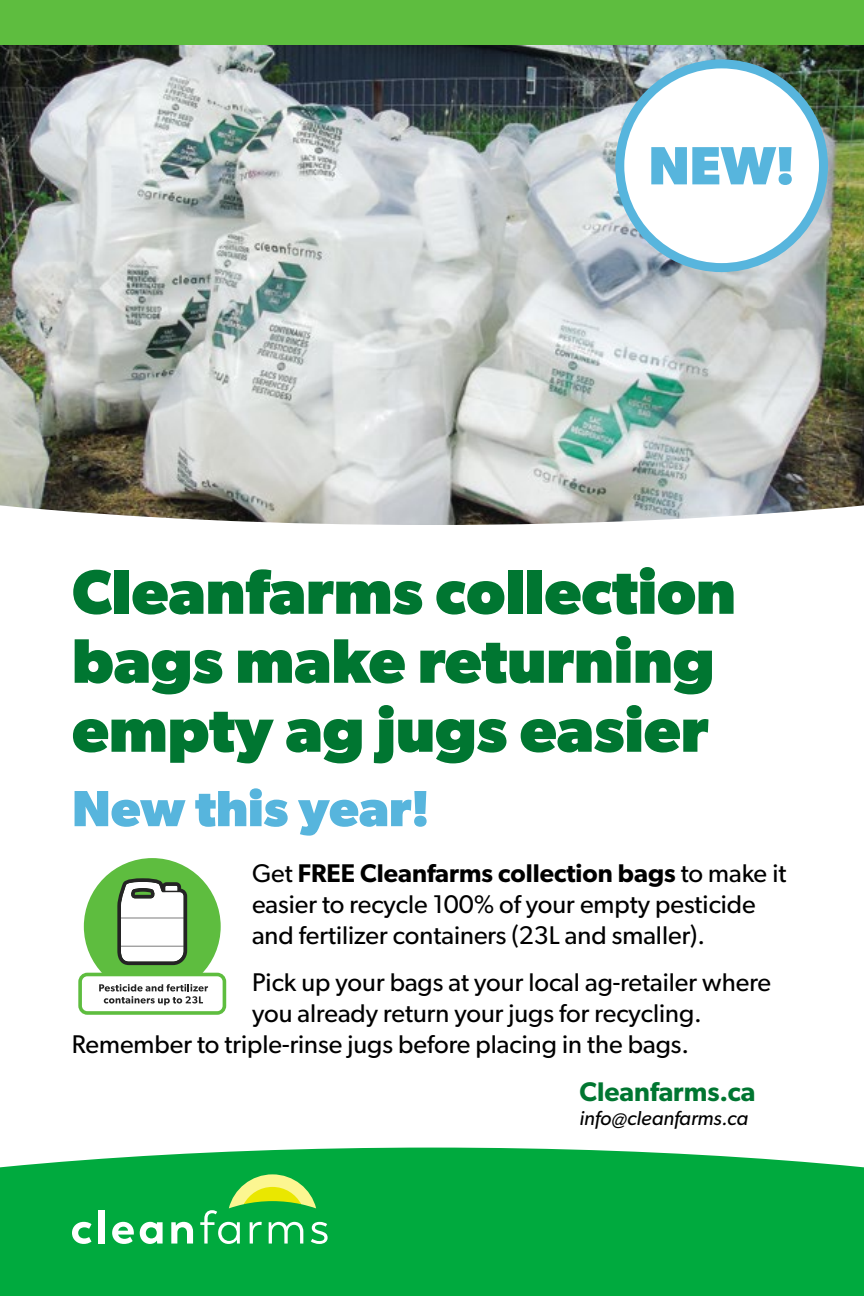
<style>
.page{position:relative;width:864px;height:1296px;background:#fff}
.page>*{position:absolute;margin:0;border:0;box-sizing:border-box;transform-origin:0 0}
.t1{font:700 63px/69px "Gibson";color:#007631}
.t2{font:700 54px "Gibson";color:#57b5dd}
.t3{font:700 51px "Gibson";color:#57b5dd}
.t4{font:600 27px "Gibson";color:#007631}
.t5{font:25.8px/31.2px "Gibson";color:#000}
.t6{font:italic 20.4px "Gibson";color:#000}
.s1{font-weight:600}
</style>
<div class="page">
<img style="left:0;top:45px;width:864px;height:480px">
<div style="left:0;top:1148px;width:864px;height:148px;background:#00aa3e"></div>
<svg style="left:72px;top:1222px;width:20px;height:22px"></svg>
<div style="left:99px;top:1211px;width:6px;height:33px;background:#fff"></div>
<svg style="left:112px;top:1222px;width:22px;height:22px"></svg>
<svg style="left:140px;top:1222px;width:23px;height:22px"></svg>
<svg style="left:171px;top:1222px;width:22px;height:22px"></svg>
<svg style="left:200px;top:1174px;width:128px;height:70px;background:#4ac058"></svg>
<div style="left:0;top:0;width:864px;height:45px;background:#5ebd3f"></div>
<div style="left:620px;top:64px;width:204px;height:204px;background:#fff;border-radius:50%"></div>
<div style="left:615px;top:59px;width:213px;height:213px;border:9px solid #57b5dd;border-radius:50%"></div>
<div style="left:84px;top:858px;width:137px;height:137px;background:#5ebd3f;border-radius:50%"></div>
<svg style="left:117px;top:878px;width:70px;height:87px;background:#c4cbc2"></svg>
<svg style="left:78px;top:973px;width:148px;height:42px"></svg>
<h2 class="t2" style="left:649px;top:134px;width:148px">NEW!</h2>
<h1 class="t1" style="left:72px;top:556px;width:665px">Cleanfarms collection bags make returning empty ag jugs easier</h1>
<h3 class="t3" style="left:72px;top:778px;width:359px">New this year!</h3>
<p class="t5" style="left:252px;top:857px;width:536px">Get <span class="s1">FREE Cleanfarms collection bags</span> to make it easier to recycle 100% of your empty pesticide and fertilizer containers (23L and smaller).</p>
<p class="t5" style="left:252px;top:966px;width:521px">Pick up your bags at your local ag-retailer where</p>
<p class="t5" style="left:252px;top:997px;width:451px">you already return your jugs for recycling.</p>
<p class="t5" style="left:72px;top:1028px;width:619px">Remember to triple-rinse jugs before placing in the bags.</p>
<p class="t4" style="left:580px;top:1076px;width:177px">Cleanfarms.ca</p>
<p class="t6" style="left:580px;top:1106px;width:170px">info@cleanfarms.ca</p>
</div>
